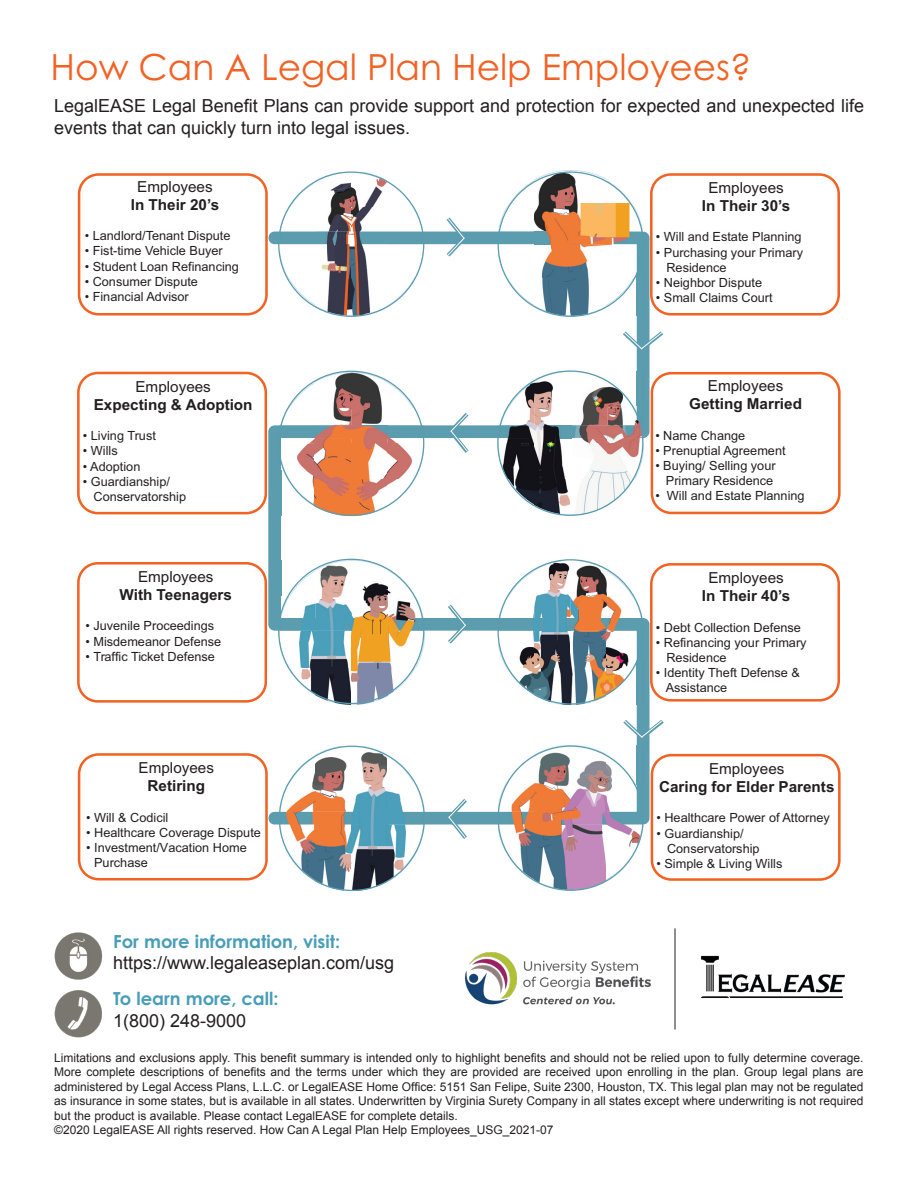
<style>
.page{position:relative;width:918px;height:1188px;background:#fff}
.page>*{position:absolute;margin:0;border:0;box-sizing:border-box;transform-origin:0 0}
.t1{font:36px "Century Gothic Pro";color:#f26224}
.t2{font:18px/21.6px "Arial";color:#231f20}
.t3{font:700 18px "Century Gothic Pro";color:#489db8}
.t4{font:700 15.15px/18.1px "Arial";color:#231f20;text-align:center}
.t5{font:15.15px/18.1px "Arial";color:#231f20;text-align:center}
.t6{font:12.6px/15.1px "Arial";color:#231f20}
.t7{font:12px/14.4px "Arial";color:#231f20;text-align:justify}
.s1{font-weight:400}
.s2{font-weight:700}
</style>
<div class="page">
<svg style="left:267px;top:232px;width:382px;height:593px"></svg>
<svg style="left:497px;top:370px;width:146px;height:146px"></svg>
<svg style="left:278px;top:171px;width:146px;height:146px"></svg>
<svg style="left:498px;top:171px;width:146px;height:146px"></svg>
<svg style="left:278px;top:371px;width:146px;height:145px"></svg>
<svg style="left:278px;top:559px;width:146px;height:145px"></svg>
<svg style="left:498px;top:559px;width:146px;height:146px"></svg>
<svg style="left:279px;top:746px;width:146px;height:145px"></svg>
<svg style="left:498px;top:745px;width:146px;height:146px"></svg>
<svg style="left:447px;top:218px;width:18px;height:39px"></svg>
<svg style="left:448px;top:605px;width:19px;height:39px"></svg>
<svg style="left:449px;top:413px;width:20px;height:40px"></svg>
<svg style="left:448px;top:799px;width:19px;height:40px"></svg>
<svg style="left:623px;top:720px;width:41px;height:19px"></svg>
<svg style="left:623px;top:331px;width:40px;height:20px"></svg>
<svg style="left:77px;top:562px;width:190px;height:141px"></svg>
<svg style="left:78px;top:753px;width:190px;height:127px"></svg>
<svg style="left:651px;top:754px;width:190px;height:127px"></svg>
<svg style="left:650px;top:563px;width:190px;height:139px"></svg>
<svg style="left:77px;top:372px;width:190px;height:142px"></svg>
<svg style="left:651px;top:372px;width:190px;height:142px"></svg>
<svg style="left:78px;top:173px;width:190px;height:143px"></svg>
<svg style="left:650px;top:173px;width:190px;height:143px"></svg>
<img style="left:700px;top:955px;width:145px;height:43px">
<img style="left:54px;top:932px;width:49px;height:106px">
<hr style="left:675px;top:928px;width:1px;height:102px;background:#231f20">
<img style="left:465px;top:952px;width:185px;height:53px">
<p class="t1" style="left:51px;top:45px;width:702px">How Can A Legal Plan Help Employees?</p>
<p class="t2" style="left:54px;top:95px;width:811px">LegalEASE Legal Benefit Plans can provide support and protection for expected and unexpected life events that can quickly turn into legal issues.</p>
<p class="t4" style="left:131px;top:178px;width:90px"><span class="s1">Employees<br></span>In Their 20’s</p>
<p class="t6" style="left:85px;top:228px;width:147px">• Landlord/Tenant Dispute</p>
<p class="t6" style="left:85px;top:244px;width:140px">• Fist-time Vehicle Buyer</p>
<p class="t6" style="left:85px;top:259px;width:156px">• Student Loan Refinancing</p>
<p class="t6" style="left:85px;top:274px;width:115px">• Consumer Dispute</p>
<p class="t6" style="left:85px;top:289px;width:106px">• Financial Advisor</p>
<p class="t4" style="left:94px;top:378px;width:160px"><span class="s1">Employees<br></span>Expecting &amp; Adoption</p>
<p class="t6" style="left:83px;top:428px;width:75px">• Living Trust</p>
<p class="t6" style="left:83px;top:443px;width:36px">• Wills</p>
<p class="t6" style="left:83px;top:459px;width:59px">• Adoption</p>
<p class="t6" style="left:94px;top:474px;width:94px;text-indent:-11px">• Guardianship/<br>Conservatorship</p>
<p class="t4" style="left:120px;top:568px;width:114px"><span class="s1">Employees<br></span>With Teenagers</p>
<p class="t6" style="left:85px;top:619px;width:130px">• Juvenile Proceedings</p>
<p class="t6" style="left:85px;top:634px;width:137px">• Misdemeanor Defense</p>
<p class="t6" style="left:85px;top:649px;width:131px">• Traffic Ticket Defense</p>
<p class="t5" style="left:139px;top:759px;width:77px">Employees<br><span class="s2">Retiring</span></p>
<p class="t6" style="left:86px;top:810px;width:84px">• Will &amp; Codicil</p>
<p class="t6" style="left:86px;top:825px;width:176px">• Healthcare Coverage Dispute</p>
<p class="t6" style="left:94px;top:841px;width:154px;line-height:14.7px;text-indent:-8px">• Investment/Vacation Home<br>Purchase</p>
<p class="t3" style="left:113px;top:930px;width:229px">For more information, visit:</p>
<p class="t2" style="left:113px;top:952px;width:283px">https://www.legaleaseplan.com/usg</p>
<p class="t3" style="left:113px;top:988px;width:167px">To learn more, call:</p>
<p class="t2" style="left:113px;top:1010px;width:135px">1(800) 248-9000</p>
<p class="t4" style="left:702px;top:179px;width:90px"><span class="s1">Employees<br></span>In Their 30’s</p>
<p class="t6" style="left:656px;top:230px;width:147px">• Will and Estate Planning</p>
<p class="t6" style="left:666px;top:245px;width:138px;text-indent:-11px">• Purchasing your Primary<br>Residence</p>
<p class="t6" style="left:656px;top:275px;width:108px">• Neighbor Dispute</p>
<p class="t6" style="left:656px;top:290px;width:118px">• Small Claims Court</p>
<p class="t4" style="left:689px;top:377px;width:114px"><span class="s1">Employees<br></span>Getting Married</p>
<p class="t6" style="left:655px;top:428px;width:91px">• Name Change</p>
<p class="t6" style="left:655px;top:443px;width:132px">• Prenuptial Agreement</p>
<p class="t6" style="left:655px;top:458px;width:122px;text-align:right">• Buying/ Selling your<br>Primary Residence</p>
<p class="t6" style="left:655px;top:489px;width:151px">• Will and Estate Planning</p>
<p class="t4" style="left:702px;top:569px;width:90px"><span class="s1">Employees<br></span>In Their 40’s</p>
<p class="t6" style="left:656px;top:620px;width:147px">• Debt Collection Defense</p>
<p class="t6" style="left:666px;top:635px;width:142px;text-indent:-11px">• Refinancing your Primary<br>Residence</p>
<p class="t6" style="left:666px;top:665px;width:136px;text-indent:-10px">• Identity Theft Defense &amp;<br>Assistance</p>
<p class="t4" style="left:659px;top:760px;width:177px"><span class="s1">Employees<br></span>Caring for Elder Parents</p>
<p class="t6" style="left:656px;top:810px;width:175px">• Healthcare Power of Attorney</p>
<p class="t6" style="left:667px;top:826px;width:94px;text-indent:-11px">• Guardianship/<br>Conservatorship</p>
<p class="t6" style="left:656px;top:856px;width:127px">• Simple &amp; Living Wills</p>
<p class="t7" style="left:54px;top:1051px;width:811px">Limitations and exclusions apply. This benefit summary is intended only to highlight benefits and should not be relied upon to fully determine coverage.<br>More complete descriptions of benefits and the terms under which they are provided are received upon enrolling in the plan. Group legal plans are administered by Legal Access Plans, L.L.C. or LegalEASE Home Office: 5151 San Felipe, Suite 2300, Houston, TX. This legal plan may not be regulated as insurance in some states, but is available in all states. Underwritten by Virginia Surety Company in all states except where underwriting is not required but the product is available. Please contact LegalEASE for complete details.</p>
<p class="t7" style="left:54px;top:1123px;width:501px">©2020 LegalEASE All rights reserved. How Can A Legal Plan Help Employees_USG_2021-07</p>
</div>
